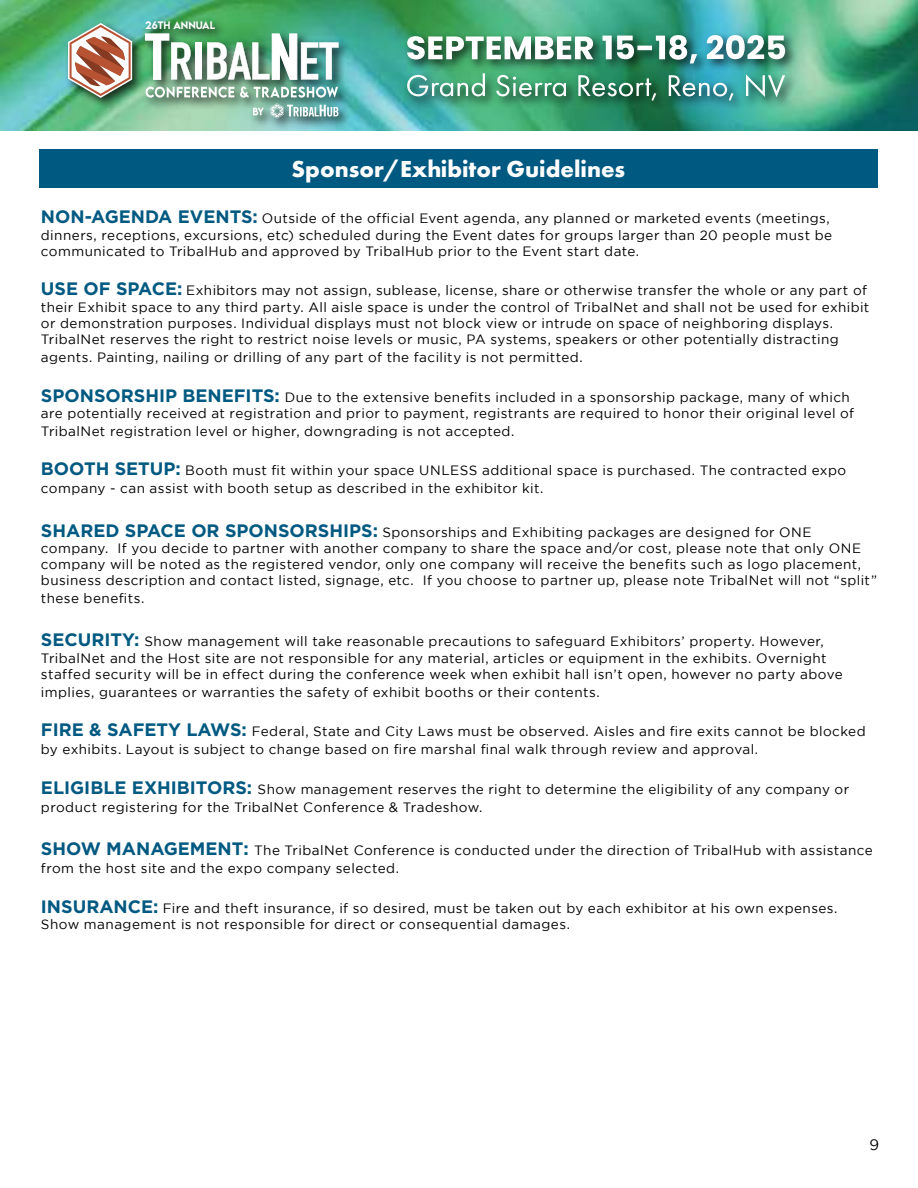
<style>
.page{position:relative;width:918px;height:1188px;background:#fff}
.page>*{position:absolute;margin:0;border:0;box-sizing:border-box;transform-origin:0 0}
.t1{font:700 24px "Futura PT";color:#fff}
.t2{font:15px "Gotham";color:#000}
.t3{font:13.5px/16.2px "Gotham";letter-spacing:.03em;color:#000}
.t4{font:500 9.75px "LEMONMILK";color:#fff}
.s1{font-weight:700;font-size:18px;color:#005981}
</style>
<div class="page">
<img style="left:0;top:0;width:918px;height:131px">
<div style="left:65px;top:17px;width:286px;height:114px;background:#000;opacity:.75"></div>
<img style="left:145px;top:33px;width:194px;height:47px">
<svg style="left:68px;top:23px;width:64px;height:75px"></svg>
<svg style="left:146px;top:86px;width:193px;height:33px;background:#96beac"></svg>
<div style="left:404px;top:32px;width:394px;height:81px;background:#000;opacity:.75"></div>
<img style="left:407px;top:73px;width:378px;height:28px">
<img style="left:407px;top:35px;width:378px;height:28px">
<div style="left:39px;top:149px;width:839px;height:39px;background:#005981"></div>
<p class="t4" style="left:145px;top:19px;width:71px">26TH ANNUAL</p>
<h1 class="t1" style="left:292px;top:154px;width:335px">Sponsor/Exhibitor Guidelines</h1>
<p class="t3" style="left:41px;top:210px;width:793px"><span class="s1">NON-AGENDA EVENTS:</span> Outside of the official Event agenda, any planned or marketed events (meetings, dinners, receptions, excursions, etc) scheduled during the Event dates for groups larger than 20 people must be communicated to TribalHub and approved by TribalHub prior to the Event start date.</p>
<p class="t3" style="left:41px;top:282px;width:830px"><span class="s1">USE OF SPACE:</span> Exhibitors may not assign, sublease, license, share or otherwise transfer the whole or any part of their Exhibit space to any third party. All aisle space is under the control of TribalNet and shall not be used for exhibit or demonstration purposes. Individual displays must not block view or intrude on space of neighboring displays.<br>TribalNet reserves the right to restrict noise levels or music, PA systems, speakers or other potentially distracting</p>
<p class="t3" style="left:41px;top:349px;width:543px">agents. Painting, nailing or drilling of any part of the facility is not permitted.</p>
<p class="t3" style="left:41px;top:388px;width:815px"><span class="s1">SPONSORSHIP BENEFITS:</span> Due to the extensive benefits included in a sponsorship package, many of which are potentially received at registration and prior to payment, registrants are required to honor their original level of</p>
<p class="t3" style="left:41px;top:423px;width:475px">TribalNet registration level or higher, downgrading is not accepted.</p>
<p class="t3" style="left:41px;top:461px;width:807px;line-height:18px"><span class="s1">BOOTH SETUP:</span> Booth must fit within your space UNLESS additional space is purchased. The contracted expo company - can assist with booth setup as described in the exhibitor kit.</p>
<p class="t3" style="left:41px;top:523px;width:838px"><span class="s1">SHARED SPACE OR SPONSORSHIPS:</span> Sponsorships and Exhibiting packages are designed for ONE company. If you decide to partner with another company to share the space and/or cost, please note that only ONE company will be noted as the registered vendor, only one company will receive the benefits such as logo placement, business description and contact listed, signage, etc. If you choose to partner up, please note TribalNet will not “split”</p>
<p class="t3" style="left:41px;top:590px;width:105px">these benefits.</p>
<p class="t3" style="left:41px;top:633px;width:803px"><span class="s1">SECURITY:</span> Show management will take reasonable precautions to safeguard Exhibitors’ property. However,<br>TribalNet and the Host site are not responsible for any material, articles or equipment in the exhibits. Overnight staffed security will be in effect during the conference week when exhibit hall isn’t open, however no party above</p>
<p class="t3" style="left:41px;top:684px;width:560px">implies, guarantees or warranties the safety of exhibit booths or their contents.</p>
<p class="t3" style="left:41px;top:722px;width:826px;line-height:18px"><span class="s1">FIRE &amp; SAFETY LAWS:</span> Federal, State and City Laws must be observed. Aisles and fire exits cannot be blocked by exhibits. Layout is subject to change based on fire marshal final walk through review and approval.</p>
<p class="t3" style="left:41px;top:780px;width:810px;line-height:18px"><span class="s1">ELIGIBLE EXHIBITORS:</span> Show management reserves the right to determine the eligibility of any company or product registering for the TribalNet Conference &amp; Tradeshow.</p>
<p class="t3" style="left:41px;top:841px;width:833px;line-height:18px"><span class="s1">SHOW MANAGEMENT:</span> The TribalNet Conference is conducted under the direction of TribalHub with assistance from the host site and the expo company selected.</p>
<p class="t3" style="left:41px;top:900px;width:798px"><span class="s1">INSURANCE:</span> Fire and theft insurance, if so desired, must be taken out by each exhibitor at his own expenses.<br>Show management is not responsible for direct or consequential damages.</p>
<p class="t2" style="left:869px;top:1137px;width:11px">9</p>
</div>
